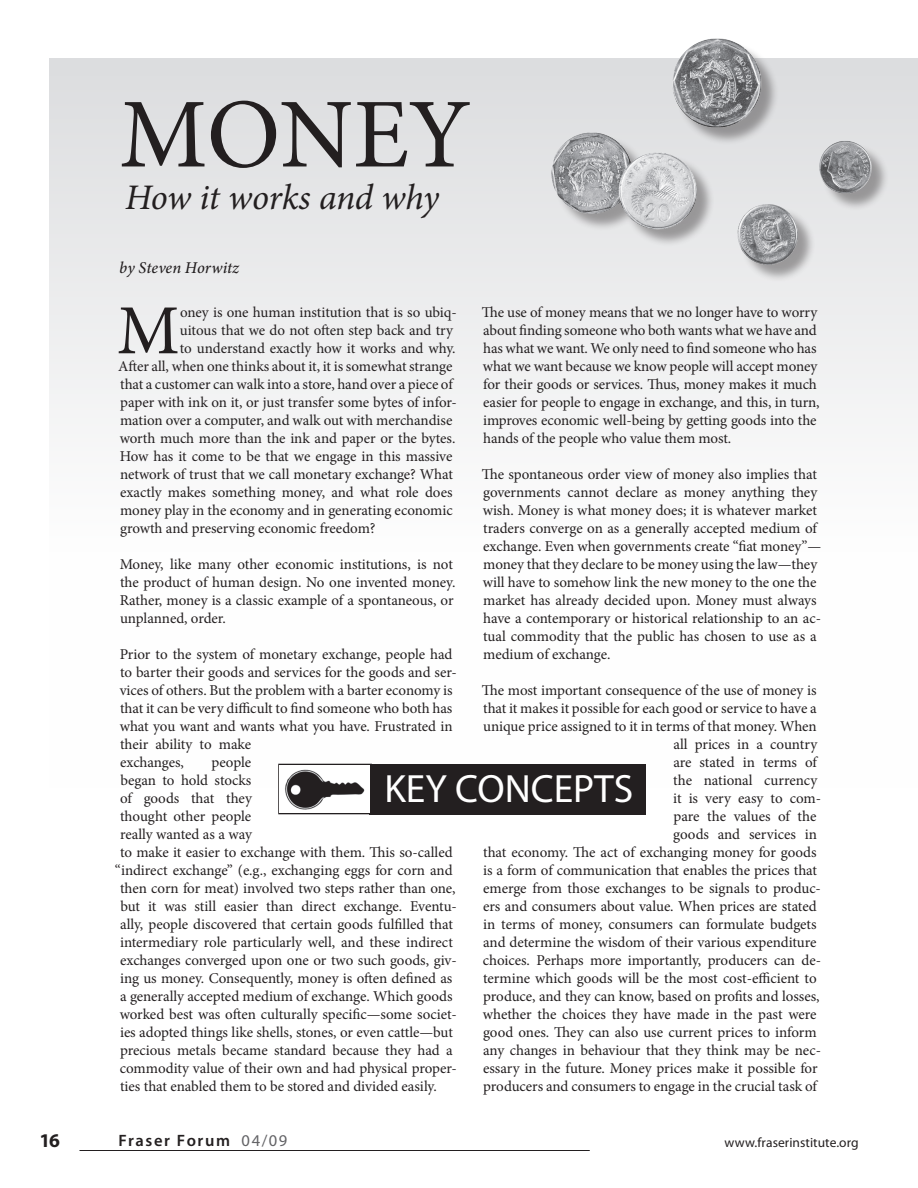
<style>
.page{position:relative;width:918px;height:1188px;background:#fff}
.page>*{position:absolute;margin:0;border:0;box-sizing:border-box;transform-origin:0 0}
.t1{font:99px "Minion Pro";letter-spacing:-.01em;color:#231f20}
.t2{font:70.35px "Minion Pro";color:#231f20}
.t3{font:39.6px "Myriad Pro";color:#fff}
.t4{font:italic 36px "Minion Pro";letter-spacing:-.01em;color:#231f20}
.t5{font:700 19.5px "Myriad Pro";color:#231f20}
.t6{font:600 16.5px "Myriad Pro";letter-spacing:.095em;color:#231f20}
.t7{font:italic 500 16.5px "Minion Pro";color:#231f20}
.t8{font:15px/18px "Minion Pro";letter-spacing:-.005em;color:#231f20}
.t9{font:13.5px "Myriad Pro";letter-spacing:.005em;color:#231f20}
.s1{font-weight:400;color:#636366}
</style>
<div class="page">
<hr style="left:80px;top:1150px;width:510px;height:1px;background:#231f20">
<div style="left:49px;top:58px;width:869px;height:730px;background:linear-gradient(to bottom,#dfe0e2,#fff)"></div>
<div style="left:370px;top:764px;width:276px;height:50px;background:#231f20"></div>
<div style="left:278px;top:764px;width:94px;height:50px;border:2px solid #231f20"></div>
<img style="left:280px;top:766px;width:90px;height:47px">
<img style="left:542px;top:38px;width:376px;height:255px">
<h1 class="t1" style="left:119px;top:69px;width:353px">MONEY</h1>
<h3 class="t4" style="left:125px;top:173px;width:315px">How it works and why</h3>
<p class="t7" style="left:119px;top:256px;width:121px">by Steven Horwitz</p>
<p class="t8" style="left:482px;top:304px;width:339px">The use of money means that we no longer have to worry about finding someone who both wants what we have and has what we want. We only need to find someone who has what we want because we know people will accept money for their goods or services. Thus, money makes it much easier for people to engage in exchange, and this, in turn, improves economic well-being by getting goods into the hands of the people who value them most.</p>
<p class="t8" style="left:482px;top:466px;width:341px">The spontaneous order view of money also implies that governments cannot declare as money anything they wish. Money is what money does; it is whatever market traders converge on as a generally accepted medium of exchange. Even when governments create “fiat money”— money that they declare to be money using the law—they will have to somehow link the new money to the one the market has already decided upon. Money must always have a contemporary or historical relationship to an ac&shy;tual commodity that the public has chosen to use as a medium of exchange.</p>
<p class="t8" style="left:482px;top:682px;width:341px;text-align:right">The most important consequence of the use of money is that it makes it possible for each good or service to have a unique price assigned to it in terms of that money. When all prices in a country<br>are stated in terms of<br>the national currency<br>it is very easy to com-<br>pare the values of the<br>goods and services in<br>that economy. The act of exchanging money for goods is a form of communication that enables the prices that emerge from those exchanges to be signals to produc&shy;ers and consumers about value. When prices are stated in terms of money, consumers can formulate budgets and determine the wisdom of their various expenditure choices. Perhaps more importantly, producers can de&shy;termine which goods will be the most cost-efficient to produce, and they can know, based on profits and losses, whether the choices they have made in the past were good ones. They can also use current prices to inform any changes in behaviour that they think may be nec&shy;essary in the future. Money prices make it possible for producers and consumers to engage in the crucial task of</p>
<h2 class="t2" style="left:117px;top:284px;width:64px">M</h2>
<p class="t8" style="left:180px;top:304px;width:278px">oney is one human institution that is so ubiq-</p>
<p class="t8" style="left:180px;top:322px;width:275px">uitous that we do not often step back and try</p>
<p class="t8" style="left:180px;top:340px;width:277px">to understand exactly how it works and why.</p>
<p class="t8" style="left:118px;top:358px;width:336px">After all, when one thinks about it, it is somewhat strange</p>
<p class="t8" style="left:120px;top:376px;width:334px">that a customer can walk into a store, hand over a piece of</p>
<p class="t8" style="left:120px;top:394px;width:338px">paper with ink on it, or just transfer some bytes of infor-</p>
<p class="t8" style="left:120px;top:412px;width:334px">mation over a computer, and walk out with merchandise</p>
<p class="t8" style="left:120px;top:430px;width:337px">worth much more than the ink and paper or the bytes.</p>
<p class="t8" style="left:120px;top:448px;width:334px">How has it come to be that we engage in this massive</p>
<p class="t8" style="left:120px;top:466px;width:334px">network of trust that we call monetary exchange? What</p>
<p class="t8" style="left:120px;top:484px;width:334px">exactly makes something money, and what role does</p>
<p class="t8" style="left:120px;top:502px;width:334px">money play in the economy and in generating economic</p>
<p class="t8" style="left:120px;top:520px;width:257px">growth and preserving economic freedom?</p>
<p class="t8" style="left:120px;top:556px;width:337px">Money, like many other economic institutions, is not the product of human design. No one invented money.<br>Rather, money is a classic example of a spontaneous, or unplanned, order.</p>
<p class="t8" style="left:120px;top:646px;width:339px">Prior to the system of monetary exchange, people had to barter their goods and services for the goods and ser&shy;vices of others. But the problem with a barter economy is that it can be very difficult to find someone who both has what you want and wants what you have. Frustrated in their ability to make<br>exchanges,</p>
<p class="t8" style="left:212px;top:754px;width:41px">people</p>
<p class="t8" style="left:120px;top:772px;width:132px">began to hold stocks</p>
<p class="t8" style="left:120px;top:790px;width:133px">of goods that they</p>
<p class="t8" style="left:120px;top:808px;width:133px">thought other people</p>
<p class="t8" style="left:120px;top:826px;width:133px">really wanted as a way</p>
<p class="t8" style="left:120px;top:844px;width:334px">to make it easier to exchange with them. This so-called</p>
<p class="t8" style="left:115px;top:862px;width:339px">“indirect exchange” (e.g., exchanging eggs for corn and</p>
<p class="t8" style="left:120px;top:880px;width:337px">then corn for meat) involved two steps rather than one,</p>
<p class="t8" style="left:120px;top:898px;width:338px">but it was still easier than direct exchange. Eventu-</p>
<p class="t8" style="left:120px;top:916px;width:334px">ally, people discovered that certain goods fulfilled that</p>
<p class="t8" style="left:120px;top:934px;width:334px">intermediary role particularly well, and these indirect</p>
<p class="t8" style="left:120px;top:952px;width:338px">exchanges converged upon one or two such goods, giv-</p>
<p class="t8" style="left:120px;top:970px;width:334px">ing us money. Consequently, money is often defined as</p>
<p class="t8" style="left:120px;top:988px;width:334px">a generally accepted medium of exchange. Which goods</p>
<p class="t8" style="left:120px;top:1006px;width:339px">worked best was often culturally specific—some societ-</p>
<p class="t8" style="left:120px;top:1024px;width:334px">ies adopted things like shells, stones, or even cattle—but</p>
<p class="t8" style="left:120px;top:1042px;width:334px">precious metals became standard because they had a</p>
<p class="t8" style="left:120px;top:1060px;width:338px">commodity value of their own and had physical proper-</p>
<p class="t8" style="left:120px;top:1078px;width:318px">ties that enabled them to be stored and divided easily.</p>
<h3 class="t3" style="left:384px;top:765px;width:250px">KEY CONCEPTS</h3>
<h3 class="t5" style="left:39px;top:1128px;width:22px">16</h3>
<p class="t6" style="left:118px;top:1130px;width:170px">Fraser Forum <span class="s1">04/09</span></p>
<p class="t9" style="left:724px;top:1134px;width:136px">www.fraserinstitute.org</p>
</div>
